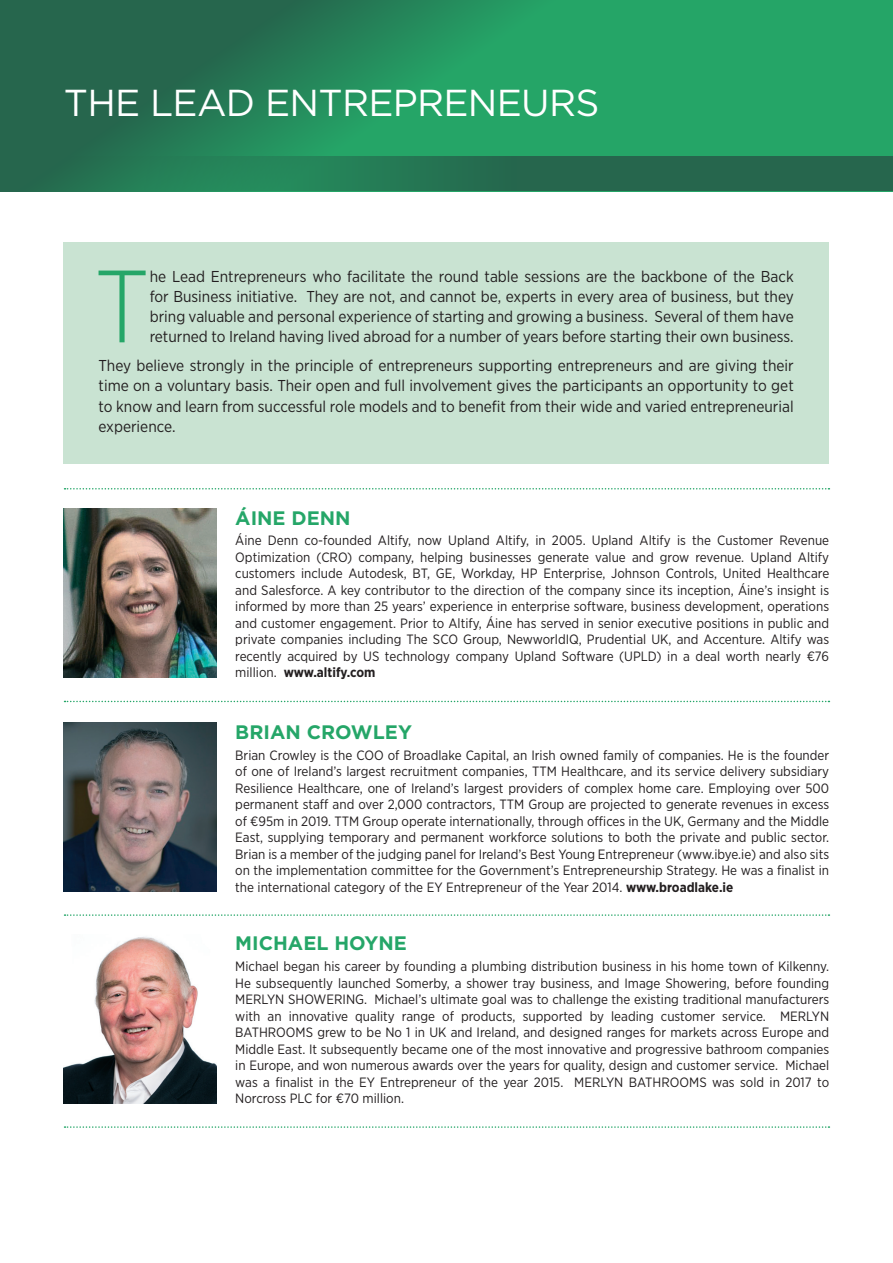
<style>
.page{position:relative;width:893px;height:1263px;background:#fff}
.page>*{position:absolute;margin:0;border:0;box-sizing:border-box;transform-origin:0 0}
.t1{font:300 102.6px "Gotham Narrow";color:#25a668}
.t2{font:37.5px "Gotham";letter-spacing:-.02em;color:#fff}
.t3{font:700 19.5px "Gotham";color:#25a668}
.t4{font:15.75px/20.2px "Gotham Narrow";color:#231f20;text-align:justify}
.t5{font:13.5px/16.5px "Gotham Narrow";color:#231f20;text-align:justify}
.s1{font-weight:700}
</style>
<div class="page">
<svg style="left:0;top:0;width:893px;height:157px;background:#258e5d"></svg>
<svg style="left:0;top:157px;width:893px;height:34px;background:#257051"></svg>
<div style="left:64px;top:242px;width:765px;height:222px;background:#c9e3d2"></div>
<svg style="left:65px;top:488px;width:764px;height:1px"></svg>
<img style="left:64px;top:509px;width:153px;height:169px">
<svg style="left:65px;top:701px;width:764px;height:1px"></svg>
<img style="left:64px;top:723px;width:153px;height:169px">
<svg style="left:65px;top:914px;width:764px;height:2px"></svg>
<img style="left:64px;top:937px;width:153px;height:166px">
<svg style="left:65px;top:1126px;width:764px;height:2px"></svg>
<h2 class="t2" style="left:64px;top:82px;width:537px">THE LEAD ENTREPRENEURS</h2>
<h1 class="t1" style="left:94px;top:243px;width:57px">T</h1>
<p class="t4" style="left:150px;top:266px;width:646px">he Lead Entrepreneurs who facilitate the round table sessions are the backbone of the Back for Business initiative. They are not, and cannot be, experts in every area of business, but they bring valuable and personal experience of starting and growing a business. Several of them have returned to Ireland having lived abroad for a number of years before starting their own business.</p>
<p class="t4" style="left:99px;top:355px;width:697px">They believe strongly in the principle of entrepreneurs supporting entrepreneurs and are giving their time on a voluntary basis. Their open and full involvement gives the participants an opportunity to get to know and learn from successful role models and to benefit from their wide and varied entrepreneurial experience.</p>
<h3 class="t3" style="left:235px;top:506px;width:117px">ÁINE DENN</h3>
<p class="t5" style="left:235px;top:532px;width:595px">Áine Denn co-founded Altify, now Upland Altify, in 2005. Upland Altify is the Customer Revenue Optimization (CRO) company, helping businesses generate value and grow revenue. Upland Altify customers include Autodesk, BT, GE, Workday, HP Enterprise, Johnson Controls, United Healthcare and Salesforce. A key contributor to the direction of the company since its inception, Áine’s insight is informed by more than 25 years’ experience in enterprise software, business development, operations and customer engagement. Prior to Altify, Áine has served in senior executive positions in public and private companies including The SCO Group, NewworldIQ, Prudential UK, and Accenture. Altify was recently acquired by US technology company Upland Software (UPLD) in a deal worth nearly €76 million. <span class="s1">www.altify.com</span></p>
<h3 class="t3" style="left:235px;top:721px;width:178px">BRIAN CROWLEY</h3>
<p class="t5" style="left:235px;top:746px;width:595px">Brian Crowley is the COO of Broadlake Capital, an Irish owned family of companies. He is the founder of one of Ireland’s largest recruitment companies, TTM Healthcare, and its service delivery subsidiary Resilience Healthcare, one of Ireland’s largest providers of complex home care. Employing over 500 permanent staff and over 2,000 contractors, TTM Group are projected to generate revenues in excess of €95m in 2019. TTM Group operate internationally, through offices in the UK, Germany and the Middle East, supplying temporary and permanent workforce solutions to both the private and public sector.<br>Brian is a member of the judging panel for Ireland’s Best Young Entrepreneur (www.ibye.ie) and also sits on the implementation committee for the Government’s Entrepreneurship Strategy. He was a finalist in the international category of the EY Entrepreneur of the Year 2014. <span class="s1">www.broadlake.ie</span></p>
<h3 class="t3" style="left:235px;top:932px;width:173px">MICHAEL HOYNE</h3>
<p class="t5" style="left:235px;top:958px;width:595px">Michael began his career by founding a plumbing distribution business in his home town of Kilkenny.<br>He subsequently launched Somerby, a shower tray business, and Image Showering, before founding MERLYN SHOWERING. Michael’s ultimate goal was to challenge the existing traditional manufacturers with an innovative quality range of products, supported by leading customer service. MERLYN BATHROOMS grew to be No 1 in UK and Ireland, and designed ranges for markets across Europe and Middle East. It subsequently became one of the most innovative and progressive bathroom companies in Europe, and won numerous awards over the years for quality, design and customer service. Michael was a finalist in the EY Entrepreneur of the year 2015. MERLYN BATHROOMS was sold in 2017 to Norcross PLC for €70 million.</p>
</div>
